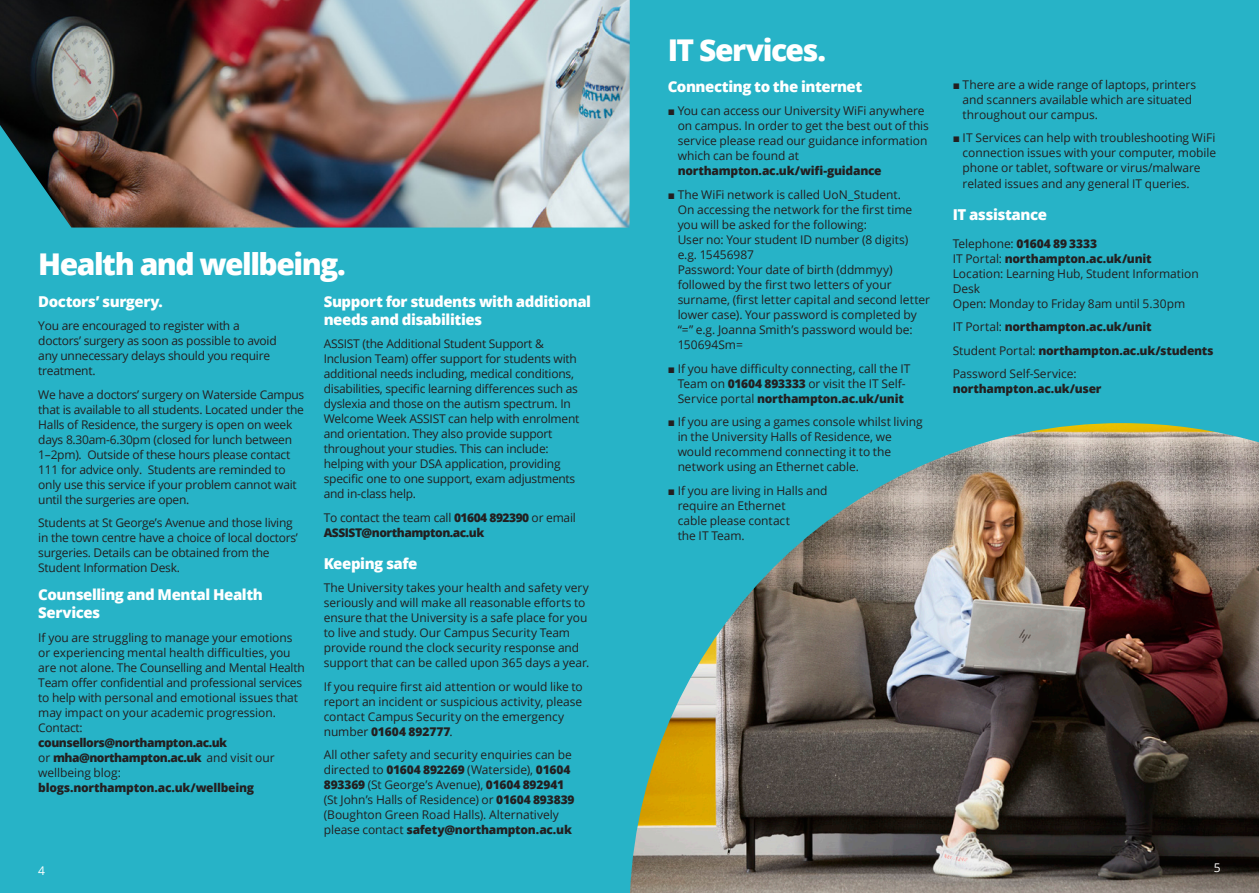
<style>
.page{position:relative;width:1259px;height:893px;background:#fff}
.page>*{position:absolute;margin:0;border:0;box-sizing:border-box;transform-origin:0 0}
.Sub_Heading{font:800 30px "Open Sans";letter-spacing:-.05em;color:#fff}
.Body_Text{font:800 15px/18px "Open Sans";letter-spacing:-.03em;color:#fff}
.Sub_Heading-2{font:800 15px/18px "Open Sans";letter-spacing:-.03em;color:#fff}
.Body_Text-2{font:12px/15px "Open Sans";letter-spacing:-.005em;color:#231f20}
.Body_Text-3{font:800 12px/15px "Open Sans";letter-spacing:-.02em;color:#231f20}
.Body_Text-4{font:800 12px/15px "Open Sans";letter-spacing:-.04em;color:#231f20}
.t1{font:12px "Open Sans";color:#fff}
.s1{font-weight:800}
.s2{font-weight:400}
.s3{font-family:"Arial"}
</style>
<div class="page">
<div style="left:0;top:0;width:642px;height:893px;background:#27b3c7"></div>
<div style="left:617px;top:0;width:642px;height:893px;background:#27b3c7"></div>
<img style="left:630px;top:423px;width:629px;height:470px">
<img style="left:0;top:0;width:630px;height:228px">
<p class="Sub_Heading" style="left:38px;top:241px;width:309px">Health and wellbeing.</p>
<p class="Sub_Heading-2" style="left:38px;top:291px;width:126px">Doctors’ surgery.</p>
<p class="Body_Text-2" style="left:38px;top:318px;width:240px">You are encouraged to register with a doctors’ surgery as soon as possible to avoid any unnecessary delays should you require treatment.</p>
<p class="Body_Text-2" style="left:38px;top:387px;width:268px">We have a doctors’ surgery on Waterside Campus that is available to all students. Located under the Halls of Residence, the surgery is open on week days 8.30am-6.30pm (closed for lunch between 1–2pm). Outside of these hours please contact 111 for advice only. Students are reminded to only use this service if your problem cannot wait until the surgeries are open.</p>
<p class="Body_Text-2" style="left:38px;top:515px;width:261px">Students at St George’s Avenue and those living in the town centre have a choice of local doctors’ surgeries. Details can be obtained from the Student Information Desk.</p>
<p class="Sub_Heading-2" style="left:38px;top:585px;width:226px">Counselling and Mental Health<br>Services</p>
<p class="Body_Text-2" style="left:38px;top:629px;width:268px">If you are struggling to manage your emotions or experiencing mental health difficulties, you are not alone. The Counselling and Mental Health Team offer confidential and professional services to help with personal and emotional issues that may impact on your academic progression.<br>Contact:<br><span class="s1">counsellors@northampton.ac.uk<br></span>or <span class="s1">mha@northampton.ac.uk</span> and visit our wellbeing blog: <span class="s1">blogs.northampton.ac.uk/wellbeing</span></p>
<p class="Body_Text" style="left:324px;top:291px;width:269px">Support for students with additional needs and disabilities</p>
<p class="Body_Text-2" style="left:324px;top:336px;width:257px">ASSIST (the Additional Student Support &amp; Inclusion Team) offer support for students with additional needs including, medical conditions, disabilities, specific learning differences such as dyslexia and those on the autism spectrum. In Welcome Week ASSIST can help with enrolment and orientation. They also provide support throughout your studies. This can include: helping with your DSA application, providing specific one to one support, exam adjustments and in-class help.</p>
<p class="Body_Text-4" style="left:324px;top:509px;width:254px"><span class="s2">To contact the team call</span> 01604 892390 <span class="s2">or email<br></span>ASSIST@northampton.ac.uk</p>
<p class="Sub_Heading-2" style="left:324px;top:553px;width:95px">Keeping safe</p>
<p class="Body_Text-2" style="left:324px;top:580px;width:267px">The University takes your health and safety very seriously and will make all reasonable efforts to ensure that the University is a safe place for you to live and study. Our Campus Security Team provide round the clock security response and support that can be called upon 365 days a year.</p>
<p class="Body_Text-2" style="left:324px;top:679px;width:260px">If you require first aid attention or would like to report an incident or suspicious activity, please contact Campus Security on the emergency number <span class="s1">01604 892777</span>.</p>
<p class="Body_Text-2" style="left:324px;top:747px;width:252px">All other safety and security enquiries can be directed to <span class="s1">01604 892269</span> (Waterside), <span class="s1">01604<br>893369</span> (St George’s Avenue), <span class="s1">01604 892941 </span>(St John’s Halls of Residence) or <span class="s1">01604 893839 </span>(Boughton Green Road Halls). Alternatively please contact <span class="s1">safety@northampton.ac.uk</span></p>
<p class="Sub_Heading" style="left:668px;top:28px;width:160px">IT Services.</p>
<p class="Body_Text" style="left:668px;top:77px;width:196px">Connecting to the internet</p>
<p class="Body_Text-2" style="left:677px;top:103px;width:253px;text-indent:-10px"><span class="s3">■</span> You can access our University WiFi anywhere on campus. In order to get the best out of this service please read our guidance information which can be found at <span class="s1">northampton.ac.uk/wifi-guidance</span></p>
<p class="Body_Text-2" style="left:677px;top:187px;width:254px;text-indent:-10px"><span class="s3">■</span> The WiFi network is called UoN_Student.<br>On accessing the network for the first time you will be asked for the following:<br>User no: Your student ID number (8 digits) e.g. 15456987<br>Password: Your date of birth (ddmmyy) followed by the first two letters of your surname, (first letter capital and second letter lower case). Your password is completed by “=” e.g. Joanna Smith’s password would be:<br>150694Sm=</p>
<p class="Body_Text-2" style="left:668px;top:360px;width:244px;text-align:center"><span class="s3">■</span> If you have difficulty connecting, call the IT<br>Team on <span class="s1">01604 893333</span> or visit the IT Self-<br>Service portal <span class="s1">northampton.ac.uk/unit</span></p>
<p class="Body_Text-2" style="left:677px;top:414px;width:246px;text-indent:-10px"><span class="s3">■</span> If you are using a games console whilst living in the University Halls of Residence, we would recommend connecting it to the network using an Ethernet cable.</p>
<p class="Body_Text-2" style="left:677px;top:482px;width:151px;text-indent:-10px"><span class="s3">■</span> If you are living in Halls and require an Ethernet<br>cable please contact<br>the IT Team.</p>
<p class="Body_Text-2" style="left:962px;top:77px;width:235px;text-indent:-10px"><span class="s3">■</span> There are a wide range of laptops, printers and scanners available which are situated throughout our campus.</p>
<p class="Body_Text-2" style="left:962px;top:130px;width:255px;text-indent:-10px"><span class="s3">■</span> IT Services can help with troubleshooting WiFi connection issues with your computer, mobile phone or tablet, software or virus/malware related issues and any general IT queries.</p>
<p class="Body_Text" style="left:952px;top:205px;width:96px">IT assistance</p>
<p class="Body_Text-2" style="left:952px;top:235px;width:247px">Telephone: <span class="s1">01604 89 3333<br></span>IT Portal: <span class="s1">northampton.ac.uk/unit<br></span>Location: Learning Hub, Student Information<br>Desk<br>Open: Monday to Friday 8am until 5.30pm</p>
<p class="Body_Text-3" style="left:952px;top:319px;width:200px"><span class="s2">IT Portal:</span> northampton.ac.uk/unit</p>
<p class="Body_Text-3" style="left:952px;top:342px;width:262px"><span class="s2">Student Portal:</span> northampton.ac.uk/students</p>
<p class="Body_Text-3" style="left:952px;top:366px;width:150px"><span class="s2">Password Self-Service: </span>northampton.ac.uk/user</p>
<p class="t1" style="left:38px;top:862px;width:8px">4</p>
<p class="t1" style="left:1213px;top:860px;width:8px">5</p>
</div>
